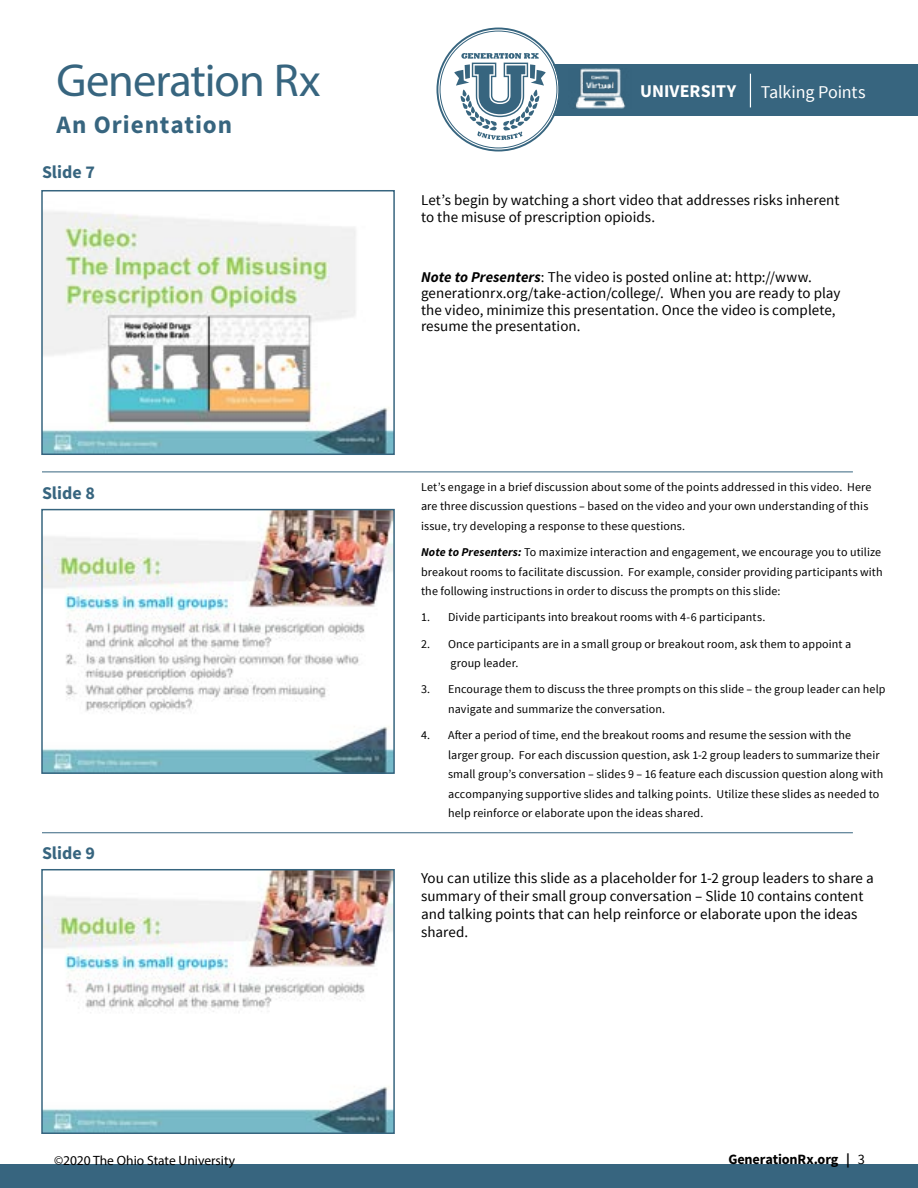
<style>
.page{position:relative;width:918px;height:1188px;background:#fff}
.page>*{position:absolute;margin:0;border:0;box-sizing:border-box;transform-origin:0 0}
.t1{font:46.5px "Myriad Pro";letter-spacing:-.02em;color:#37657f}
.t2{font:700 25.05px "Source Sans Pro";letter-spacing:.04em;color:#37657f}
.t3{font:700 18px "Source Sans Pro";color:#37657f}
.t4{font:18px "Source Sans Pro";letter-spacing:-.01em;color:#fff}
.t5{font:700 18px "Source Sans Pro";color:#fff}
.t6{font:15px/16.5px "Source Sans Pro";color:#000}
.t7{font:700 14.25px "Source Sans Pro";letter-spacing:-.01em;color:#000}
.t8{font:13.5px "Myriad Pro";color:#000}
.t9{font:12px/19.5px "Source Sans Pro";letter-spacing:.01em;color:#000}
.s1{font-weight:700;font-style:italic}
.s2{font-weight:400}
</style>
<div class="page">
<div style="left:534px;top:64px;width:384px;height:51px;background:#37657f"></div>
<hr style="left:750px;top:74px;width:1px;height:33px;background:#fff">
<svg style="left:438px;top:29px;width:121px;height:121px"></svg>
<div style="left:436px;top:28px;width:124px;height:124px;border:2px solid #37657f;border-radius:50%"></div>
<svg style="left:454px;top:53px;width:92px;height:87px"></svg>
<img style="left:575px;top:68px;width:51px;height:41px">
<div style="left:0;top:1164px;width:918px;height:24px;background:#37657f"></div>
<img style="left:44px;top:212px;width:348px;height:240px">
<div style="left:41px;top:190px;width:354px;height:265px;border:2px solid #37657f"></div>
<hr style="left:42px;top:472px;width:811px;height:1px;background:#37657f">
<img style="left:44px;top:512px;width:348px;height:259px">
<div style="left:41px;top:509px;width:354px;height:265px;border:2px solid #37657f"></div>
<hr style="left:42px;top:832px;width:811px;height:1px;background:#37657f">
<img style="left:44px;top:872px;width:348px;height:259px">
<div style="left:41px;top:869px;width:354px;height:265px;border:2px solid #37657f"></div>
<h1 class="t1" style="left:57px;top:52px;width:266px">Generation Rx</h1>
<h2 class="t2" style="left:57px;top:109px;width:177px">An Orientation</h2>
<h3 class="t3" style="left:42px;top:160px;width:54px">Slide 7</h3>
<h3 class="t5" style="left:640px;top:80px;width:97px">UNIVERSITY</h3>
<h3 class="t4" style="left:761px;top:81px;width:106px">Talking Points</h3>
<p class="t6" style="left:421px;top:192px;width:420px">Let’s begin by watching a short video that addresses risks inherent to the misuse of prescription opioids.</p>
<p class="t6" style="left:421px;top:269px;width:421px"><span class="s1">Note to Presenters</span>: The video is posted online at: http://www. generationrx.org/take-action/college/. When you are ready to play the video, minimize this presentation. Once the video is complete, resume the presentation.</p>
<h3 class="t3" style="left:42px;top:482px;width:54px">Slide 8</h3>
<p class="t9" style="left:421px;top:477px;width:452px">Let’s engage in a brief discussion about some of the points addressed in this video. Here are three discussion questions – based on the video and your own understanding of this issue, try developing a response to these questions.</p>
<p class="t9" style="left:421px;top:543px;width:463px"><span class="s1">Note to Presenters:</span> To maximize interaction and engagement, we encourage you to utilize breakout rooms to facilitate discussion. For example, consider providing participants with the following instructions in order to discuss the prompts on this slide:</p>
<p class="t9" style="left:421px;top:608px;width:346px">1. Divide participants into breakout rooms with 4-6 participants.</p>
<p class="t9" style="left:451px;top:634px;width:402px;text-indent:-29px">2. Once participants are in a small group or breakout room, ask them to appoint a group leader.</p>
<p class="t9" style="left:448px;top:680px;width:439px;text-indent:-27px">3. Encourage them to discuss the three prompts on this slide – the group leader can help navigate and summarize the conversation.</p>
<p class="t9" style="left:448px;top:726px;width:437px;text-indent:-27px">4. After a period of time, end the breakout rooms and resume the session with the larger group. For each discussion question, ask 1-2 group leaders to summarize their small group’s conversation – slides 9 – 16 feature each discussion question along with accompanying supportive slides and talking points. Utilize these slides as needed to help reinforce or elaborate upon the ideas shared.</p>
<h3 class="t3" style="left:42px;top:842px;width:54px">Slide 9</h3>
<p class="t6" style="left:421px;top:869px;width:454px;line-height:18px">You can utilize this slide as a placeholder for 1-2 group leaders to share a summary of their small group conversation – Slide 10 contains content and talking points that can help reinforce or elaborate upon the ideas shared.</p>
<p class="t8" style="left:54px;top:1152px;width:183px">©2020 The Ohio State University</p>
<p class="t7" style="left:728px;top:1150px;width:138px">GenerationRx.org | <span class="s2">3</span></p>
</div>
